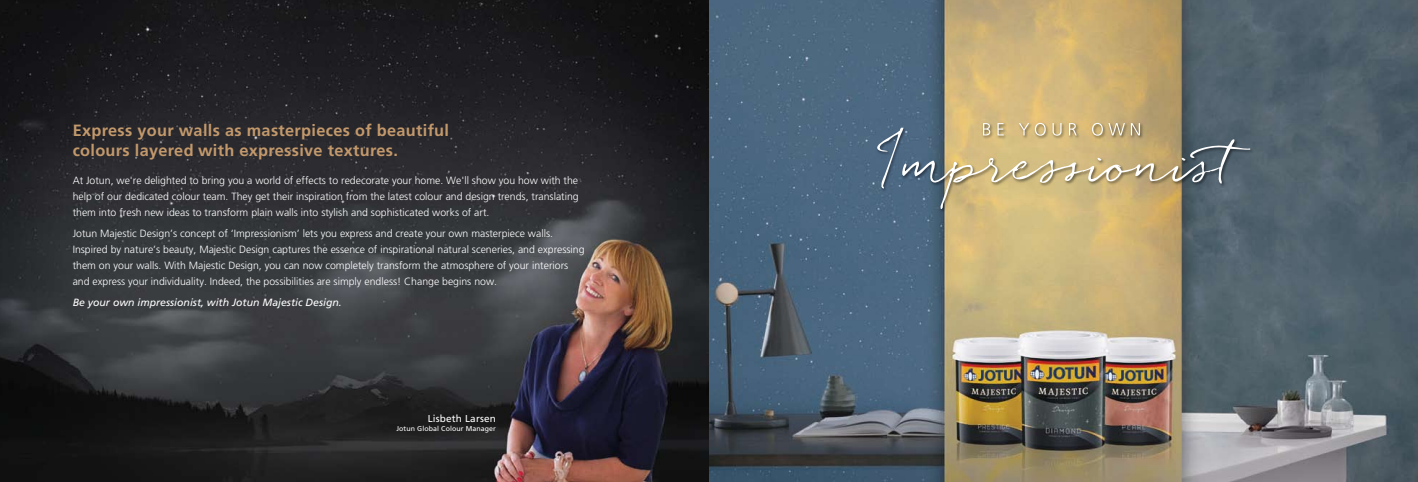
<style>
.page{position:relative;width:1418px;height:482px;background:#fff}
.page>*{position:absolute;margin:0;border:0;box-sizing:border-box;transform-origin:0 0}
.t1{font:700 16.3px/19.5px "Frutiger LT Std";letter-spacing:.02em;color:#c3996b}
.t2{font:300 10.5px/16px "Frutiger";color:#fff;text-align:justify}
.t3{font:italic 10.5px "Frutiger";color:#fff}
.t4{font:10px "Frutiger";letter-spacing:.015em;color:#fff}
.t5{font:7px "Frutiger";letter-spacing:.015em;color:#fff}
</style>
<div class="page">
<img style="left:0;top:0;width:1417px;height:482px">
<img style="left:842px;top:88px;width:445px;height:159px">
<svg style="left:876px;top:128px;width:374px;height:81px;background:#a19a7e"></svg>
<svg style="left:983px;top:123px;width:7px;height:12px"></svg>
<svg style="left:997px;top:123px;width:6px;height:12px"></svg>
<svg style="left:1018px;top:123px;width:27px;height:13px"></svg>
<svg style="left:1052px;top:123px;width:9px;height:13px"></svg>
<svg style="left:1068px;top:123px;width:8px;height:12px"></svg>
<svg style="left:1091px;top:123px;width:11px;height:13px"></svg>
<svg style="left:1108px;top:123px;width:16px;height:12px"></svg>
<svg style="left:1130px;top:123px;width:9px;height:12px"></svg>
<h1 class="t1" style="left:73px;top:121px;width:378px">Express your walls as masterpieces of beautiful colours layered with expressive textures.</h1>
<p class="t2" style="left:73px;top:172px;width:507px">At Jotun, we're delighted to bring you a world of effects to redecorate your home. We'll show you how with the help of our dedicated colour team. They get their inspiration from the latest colour and design trends, translating them into fresh new ideas to transform plain walls into stylish and sophisticated works of art.</p>
<p class="t2" style="left:73px;top:225px;width:513px;text-align:left">Jotun Majestic Design’s concept of ‘Impressionism’ lets you express and create your own masterpiece walls.<br>Inspired by nature’s beauty, Majestic Design captures the essence of inspirational natural sceneries, and expressing them on your walls. With Majestic Design, you can now completely transform the atmosphere of your interiors and express your individuality. Indeed, the possibilities are simply endless! Change begins now.</p>
<p class="t3" style="left:73px;top:296px;width:270px">Be your own impressionist, with Jotun Majestic Design.</p>
<p class="t4" style="left:428px;top:413px;width:70px">Lisbeth Larsen</p>
<p class="t5" style="left:396px;top:424px;width:101px">Jotun Global Colour Manager</p>
</div>
